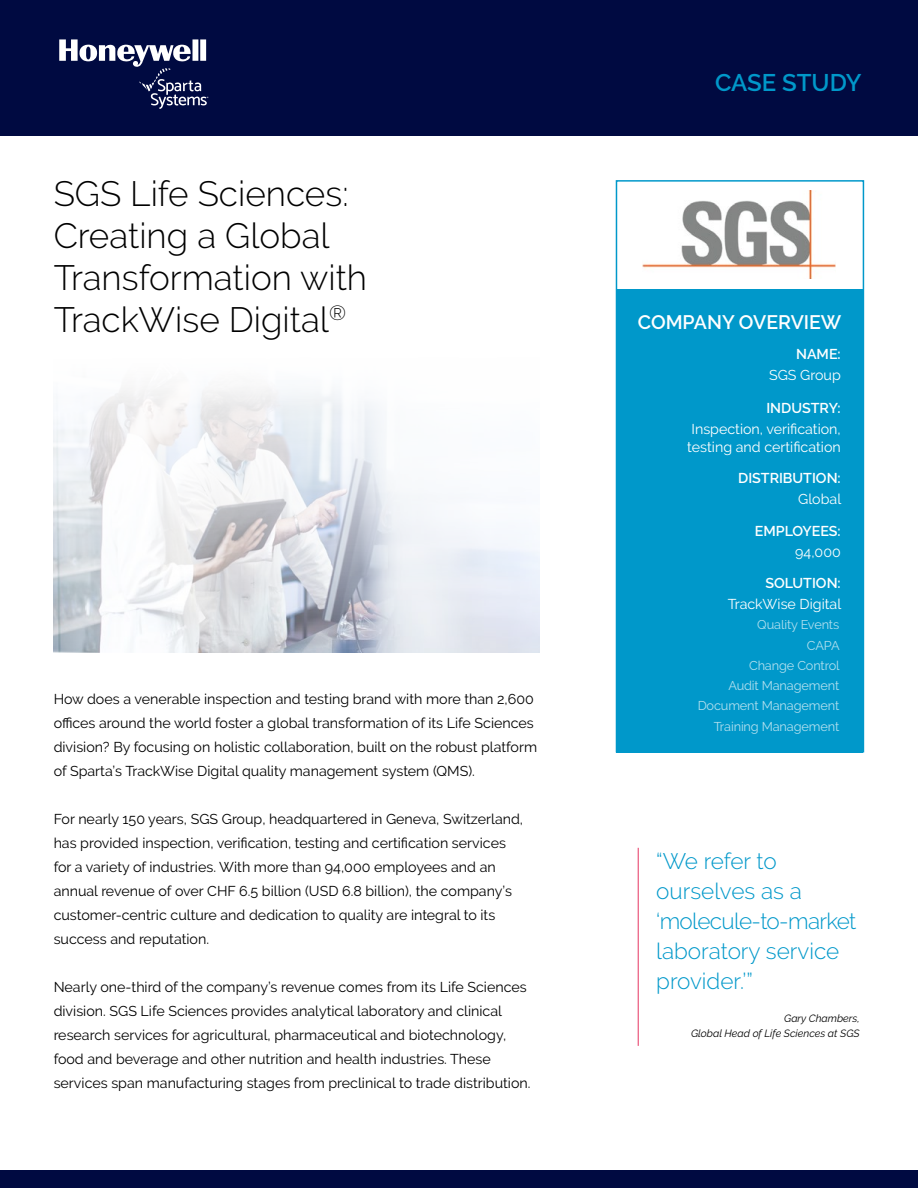
<style>
.page{position:relative;width:918px;height:1188px;background:#fff}
.page>*{position:absolute;margin:0;border:0;box-sizing:border-box;transform-origin:0 0}
.HL{font:300 35.1px "Raleway";color:#000}
.t1{font:600 24px "Raleway";letter-spacing:-.005em;color:#0098ca}
.t2{font:300 22.5px/30px "Raleway";letter-spacing:-.005em;color:#0098ca}
.t3{font:300 22.5px "Raleway";letter-spacing:-.03em;color:#0098ca}
.t4{font:600 19.5px "Raleway";color:#fff}
.Bodycopy{font:14.25px/24px "Raleway";color:#000}
.t5{font:14.25px "Raleway";color:#fff}
.t6{font:600 14.25px "Raleway";color:#fff}
.t7{font:12.75px/20.2px "Raleway";letter-spacing:-.01em;color:#fff;text-align:right}
.t8{font:italic 10.5px "Raleway";color:#000}
</style>
<div class="page">
<div style="left:0;top:0;width:918px;height:136px;background:#000a41"></div>
<div style="left:0;top:1171px;width:918px;height:17px;background:#000a41"></div>
<svg style="left:59px;top:39px;width:149px;height:70px"></svg>
<img style="left:54px;top:387px;width:485px;height:266px">
<hr style="left:638px;top:848px;width:1px;height:198px;background:#e63562">
<div style="left:616px;top:289px;width:247px;height:463px;background:#0098ca"></div>
<div style="left:616px;top:180px;width:248px;height:573px;border:2px solid #0098ca"></div>
<img style="left:642px;top:191px;width:194px;height:87px">
<p class="HL" style="left:54px;top:173px;width:296px">SGS Life Sciences:</p>
<p class="HL" style="left:54px;top:215px;width:277px">Creating a Global</p>
<p class="HL" style="left:54px;top:257px;width:315px">Transformation with</p>
<p class="HL" style="left:54px;top:299px;width:294px">TrackWise Digital<sup>®</sup></p>
<p class="Bodycopy" style="left:54px;top:687px;width:482px">How does a venerable inspection and testing brand with more than 2,600</p>
<p class="Bodycopy" style="left:54px;top:711px;width:482px">offices around the world foster a global transformation of its Life Sciences</p>
<p class="Bodycopy" style="left:54px;top:735px;width:485px">division? By focusing on holistic collaboration, built on the robust platform</p>
<p class="Bodycopy" style="left:54px;top:759px;width:423px">of Sparta’s TrackWise Digital quality management system (QMS).</p>
<p class="Bodycopy" style="left:54px;top:807px;width:471px">For nearly 150 years, SGS Group, headquartered in Geneva, Switzerland,</p>
<p class="Bodycopy" style="left:54px;top:831px;width:454px">has provided inspection, verification, testing and certification services</p>
<p class="Bodycopy" style="left:54px;top:855px;width:460px">for a variety of industries. With more than 94,000 employees and an annual revenue of over CHF 6.5 billion (USD 6.8 billion), the company’s customer-centric culture and dedication to quality are integral to its success and reputation.</p>
<p class="Bodycopy" style="left:54px;top:975px;width:475px">Nearly one-third of the company’s revenue comes from its Life Sciences</p>
<p class="Bodycopy" style="left:54px;top:999px;width:450px">division. SGS Life Sciences provides analytical laboratory and clinical</p>
<p class="Bodycopy" style="left:54px;top:1023px;width:478px">research services for agricultural, pharmaceutical and biotechnology, food and beverage and other nutrition and health industries. These services span manufacturing stages from preclinical to trade distribution.</p>
<h2 class="t1" style="left:715px;top:68px;width:148px">CASE STUDY</h2>
<p class="t4" style="left:638px;top:311px;width:205px">COMPANY OVERVIEW</p>
<p class="t6" style="left:796px;top:346px;width:46px">NAME:</p>
<p class="t5" style="left:769px;top:367px;width:73px">SGS Group</p>
<p class="t6" style="left:766px;top:400px;width:76px">INDUSTRY:</p>
<p class="t5" style="left:692px;top:421px;width:151px">Inspection, verification,</p>
<p class="t5" style="left:687px;top:439px;width:155px">testing and certification</p>
<p class="t6" style="left:738px;top:470px;width:104px">DISTRIBUTION:</p>
<p class="t5" style="left:798px;top:491px;width:44px">Global</p>
<p class="t6" style="left:755px;top:523px;width:87px">EMPLOYEES:</p>
<p class="t5" style="left:795px;top:544px;width:47px">94,000</p>
<p class="t6" style="left:765px;top:575px;width:77px">SOLUTION:</p>
<p class="t5" style="left:728px;top:596px;width:115px">TrackWise Digital</p>
<p class="t7" style="left:698px;top:615px;width:144px">Quality Events<br>CAPA<br>Change Control<br>Audit Management<br>Document Management<br>Training Management</p>
<p class="t2" style="left:656px;top:846px;width:122px">“We refer to</p>
<p class="t2" style="left:656px;top:876px;width:147px">ourselves as a</p>
<p class="t3" style="left:656px;top:908px;width:202px">‘molecule-to-market</p>
<p class="t2" style="left:656px;top:936px;width:185px">laboratory service provider.’”</p>
<p class="t8" style="left:784px;top:1012px;width:77px">Gary Chambers,</p>
<p class="t8" style="left:691px;top:1027px;width:170px">Global Head of Life Sciences at SGS</p>
</div>
